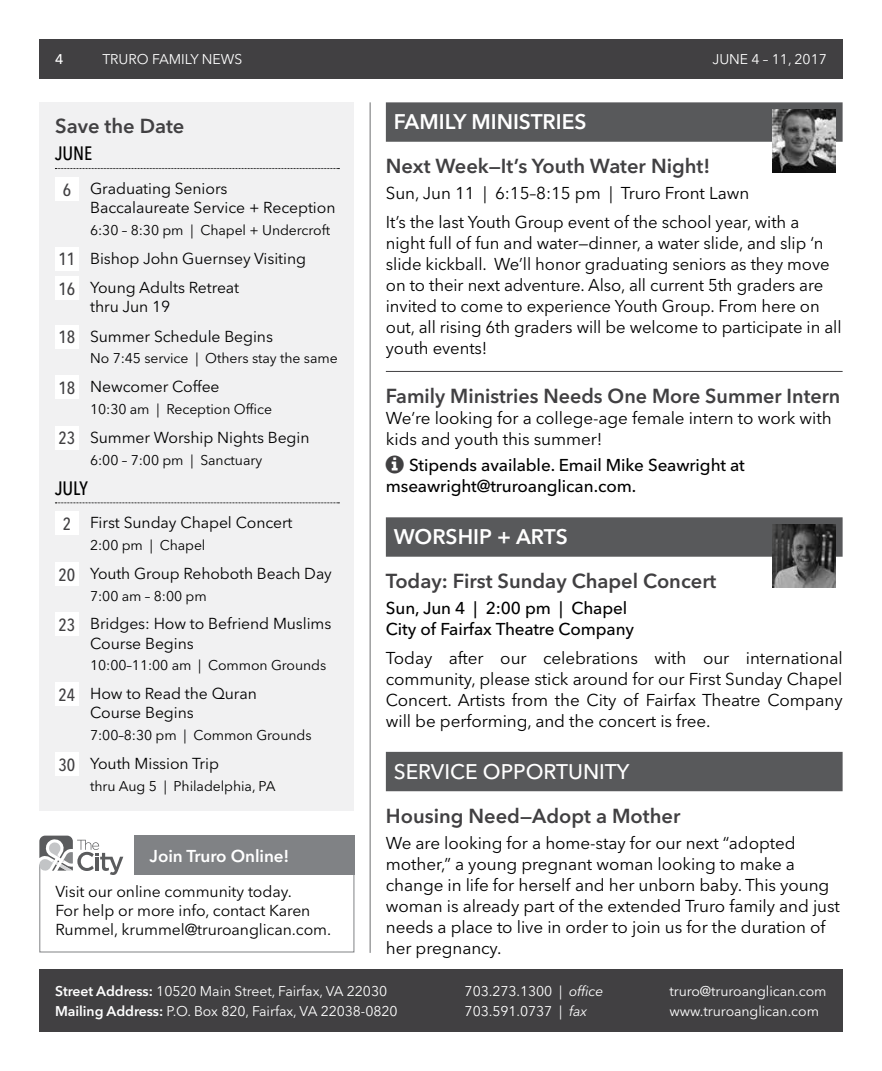
<style>
.page{position:relative;width:882px;height:1071px;background:#fff}
.page>*{position:absolute;margin:0;border:0;box-sizing:border-box;transform-origin:0 0}
.t1{font:600 21px "Avenir Next LT Pro";color:#fff}
.t2{font:500 21px "Avenir Next LT Pro";color:#fff}
.t3{font:600 20.12px "Avenir Next LT Pro";color:#414042}
.t4{font:500 condensed 19.25px "Avenir Next LT Pro";letter-spacing:-.005em;color:#000}
.t5{font:17.15px/21px "Avenir Next LT Pro";letter-spacing:-.005em;color:#000}
.t6{font:500 17.15px/21px "Avenir Next LT Pro";letter-spacing:-.005em;color:#000}
.t7{font:600 17.15px "Avenir Next LT Pro";letter-spacing:-.005em;color:#fff}
.t8{font:15.75px/19.2px "Avenir Next LT Pro";letter-spacing:-.005em;color:#000}
.t9{font:14px "Avenir Next LT Pro";letter-spacing:-.005em;color:#000}
.t10{font:14px/19.9px "Avenir Next LT Pro";letter-spacing:-.005em;color:#fff}
.t11{font:500 14px "Avenir Next LT Pro";color:#fff}
.s1{font-weight:500;font-stretch:condensed;font-size:17.5px;color:#414042}
.s2{font-weight:600}
.s3{font-style:italic}
</style>
<div class="page">
<div style="left:39px;top:969px;width:804px;height:63px;background:#414042"></div>
<div style="left:39px;top:39px;width:804px;height:40px;background:#414042"></div>
<hr style="left:370px;top:102px;width:1px;height:851px;background:#6d6e71">
<svg style="left:39px;top:836px;width:316px;height:117px"></svg>
<div style="left:39px;top:102px;width:315px;height:709px;background:#f1f1f2"></div>
<svg style="left:55px;top:168px;width:284px;height:1px"></svg>
<svg style="left:55px;top:503px;width:284px;height:1px"></svg>
<div style="left:55px;top:177px;width:24px;height:24px;background:#fff"></div>
<div style="left:55px;top:247px;width:24px;height:24px;background:#fff"></div>
<div style="left:55px;top:276px;width:24px;height:24px;background:#fff"></div>
<div style="left:55px;top:325px;width:24px;height:24px;background:#fff"></div>
<div style="left:55px;top:376px;width:24px;height:23px;background:#fff"></div>
<div style="left:55px;top:426px;width:24px;height:24px;background:#fff"></div>
<div style="left:55px;top:512px;width:24px;height:23px;background:#fff"></div>
<div style="left:55px;top:562px;width:24px;height:24px;background:#fff"></div>
<div style="left:55px;top:613px;width:24px;height:23px;background:#fff"></div>
<div style="left:55px;top:682px;width:24px;height:24px;background:#fff"></div>
<div style="left:55px;top:752px;width:24px;height:24px;background:#fff"></div>
<div style="left:386px;top:102px;width:457px;height:40px;background:#58595b"></div>
<hr style="left:386px;top:371px;width:457px;height:1px;background:#414042">
<div style="left:386px;top:517px;width:457px;height:40px;background:#58595b"></div>
<div style="left:386px;top:752px;width:457px;height:39px;background:#58595b"></div>
<img style="left:773px;top:109px;width:63px;height:63px">
<img style="left:773px;top:525px;width:63px;height:63px">
<p class="t11" style="left:55px;top:51px;width:10px">4</p>
<p class="t10" style="left:102px;top:49px;width:141px">TRURO FAMILY NEWS</p>
<p class="t10" style="left:713px;top:49px;width:116px">JUNE 4 – 11, 2017</p>
<p class="t3" style="left:55px;top:114px;width:131px">Save the Date</p>
<p class="t4" style="left:55px;top:142px;width:39px">JUNE</p>
<p class="t8" style="left:90px;top:179px;width:247px;text-indent:-27px"><span class="s1">6</span> Graduating Seniors<br>Baccalaureate Service + Reception</p>
<p class="t9" style="left:90px;top:222px;width:241px">6:30 – 8:30 pm | Chapel + Undercroft</p>
<p class="t8" style="left:59px;top:243px;width:249px;line-height:29.4px"><span class="s1">11</span> Bishop John Guernsey Visiting<br><span class="s1">16</span> Young Adults Retreat</p>
<p class="t8" style="left:59px;top:292px;width:216px;line-height:29.4px;text-indent:32px">thru Jun 19<br><span class="s1">18</span> Summer Schedule Begins</p>
<p class="t9" style="left:90px;top:350px;width:249px">No 7:45 service | Others stay the same</p>
<p class="t8" style="left:59px;top:377px;width:163px"><span class="s1">18</span> Newcomer Coffee</p>
<p class="t9" style="left:90px;top:401px;width:183px">10:30 am | Reception Office</p>
<p class="t8" style="left:59px;top:427px;width:252px"><span class="s1">23</span> Summer Worship Nights Begin</p>
<p class="t9" style="left:90px;top:451px;width:174px">6:00 – 7:00 pm | Sanctuary</p>
<p class="t4" style="left:55px;top:476px;width:34px">JULY</p>
<p class="t8" style="left:63px;top:513px;width:231px"><span class="s1">2</span> First Sunday Chapel Concert</p>
<p class="t9" style="left:90px;top:537px;width:117px">2:00 pm | Chapel</p>
<p class="t8" style="left:59px;top:564px;width:275px"><span class="s1">20</span> Youth Group Rehoboth Beach Day</p>
<p class="t9" style="left:90px;top:587px;width:118px">7:00 am – 8:00 pm</p>
<p class="t8" style="left:90px;top:614px;width:243px;text-indent:-32px"><span class="s1">23</span> Bridges: How to Befriend Muslims<br>Course Begins</p>
<p class="t9" style="left:90px;top:657px;width:238px">10:00–11:00 am | Common Grounds</p>
<p class="t8" style="left:90px;top:684px;width:168px;text-indent:-32px"><span class="s1">24</span> How to Read the Quran<br>Course Begins</p>
<p class="t9" style="left:90px;top:727px;width:223px">7:00–8:30 pm | Common Grounds</p>
<p class="t8" style="left:59px;top:754px;width:162px"><span class="s1">30</span> Youth Mission Trip</p>
<p class="t9" style="left:90px;top:777px;width:187px">thru Aug 5 | Philadelphia, PA</p>
<p class="t7" style="left:150px;top:845px;width:141px">Join Truro Online!</p>
<p class="t8" style="left:55px;top:882px;width:275px">Visit our online community today.<br>For help or more info, contact Karen<br>Rummel, krummel@truroanglican.com.</p>
<p class="t1" style="left:394px;top:109px;width:194px">FAMILY MINISTRIES</p>
<p class="t3" style="left:386px;top:154px;width:326px">Next Week—It’s Youth Water Night!</p>
<p class="t5" style="left:386px;top:179px;width:415px;line-height:28.5px">Sun, Jun 11 | 6:15–8:15 pm | Truro Front Lawn<br>It’s the last Youth Group event of the school year, with a</p>
<p class="t5" style="left:386px;top:232px;width:457px">night full of fun and water—dinner, a water slide, and slip ‘n slide kickball. We’ll honor graduating seniors as they move on to their next adventure. Also, all current 5th graders are invited to come to experience Youth Group. From here on out, all rising 6th graders will be welcome to participate in all youth events!</p>
<p class="t3" style="left:386px;top:384px;width:456px">Family Ministries Needs One More Summer Intern</p>
<p class="t5" style="left:386px;top:408px;width:447px">We’re looking for a college-age female intern to work with kids and youth this summer!</p>
<p class="t6" style="left:386px;top:455px;width:361px;text-indent:23px">Stipends available. Email Mike Seawright at mseawright@truroanglican.com.</p>
<p class="t1" style="left:394px;top:524px;width:176px">WORSHIP + ARTS</p>
<p class="t3" style="left:386px;top:569px;width:332px">Today: First Sunday Chapel Concert</p>
<p class="t6" style="left:386px;top:598px;width:250px">Sun, Jun 4 | 2:00 pm | Chapel<br>City of Fairfax Theatre Company</p>
<p class="t5" style="left:386px;top:647px;width:458px;text-align:justify">Today after our celebrations with our international community, please stick around for our First Sunday Chapel Concert. Artists from the City of Fairfax Theatre Company will be performing, and the concert is free.</p>
<p class="t2" style="left:394px;top:759px;width:238px">SERVICE OPPORTUNITY</p>
<p class="t3" style="left:386px;top:803px;width:296px">Housing Need—Adopt a Mother</p>
<p class="t5" style="left:386px;top:832px;width:456px">We are looking for a home-stay for our next “adopted mother,” a young pregnant woman looking to make a change in life for herself and her unborn baby. This young woman is already part of the extended Truro family and just needs a place to live in order to join us for the duration of her pregnancy.</p>
<p class="t10" style="left:55px;top:981px;width:344px"><span class="s2">Street Address:</span> 10520 Main Street, Fairfax, VA 22030<br><span class="s2">Mailing Address:</span> P.O. Box 820, Fairfax, VA 22038-0820</p>
<p class="t10" style="left:465px;top:981px;width:140px">703.273.1300 | <span class="s3">office<br></span>703.591.0737 | <span class="s3">fax</span></p>
<p class="t10" style="left:669px;top:981px;width:159px">truro@truroanglican.com www.truroanglican.com</p>
</div>
